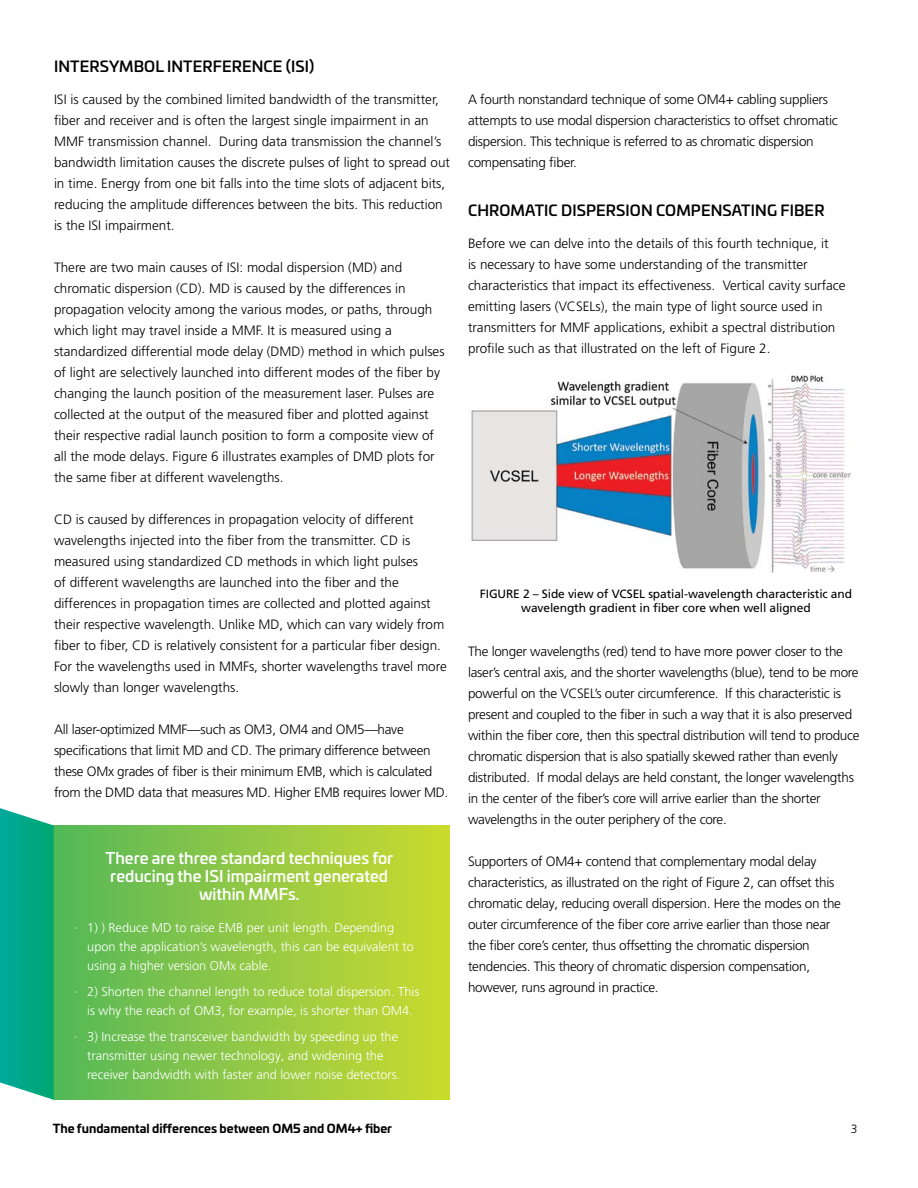
<style>
.page{position:relative;width:918px;height:1188px;background:#fff}
.page>*{position:absolute;margin:0;border:0;box-sizing:border-box;transform-origin:0 0}
.t1{font:500 15.75px/18px "Univia Pro";color:#fff;text-align:center}
.t2{font:500 15px "Univia Pro";letter-spacing:.01em;color:#000}
.t3{font:300 13.5px/21px "Frutiger LT Pro";color:#000}
.t4{font:300 13.5px/21px "Frutiger LT Pro";letter-spacing:-.02em;color:#000}
.t5{font:300 12.75px/18.8px "Frutiger LT Pro";color:#fff}
.t6{font:12px/14.4px "Frutiger LT Pro";letter-spacing:-.01em;color:#000;text-align:center}
.t7{font:700 12px "Univia Pro";color:#000}
.t8{font:300 12px "Frutiger LT Pro";color:#000}
</style>
<div class="page">
<div style="left:54px;top:825px;width:396px;height:275px;background:linear-gradient(to right,#56b85a,#cdda2f)"></div>
<svg style="left:0;top:808px;width:54px;height:292px;background:#0fad8d"></svg>
<img style="left:471px;top:375px;width:380px;height:197px">
<p class="t2" style="left:54px;top:55px;width:262px">INTERSYMBOL INTERFERENCE (ISI)</p>
<p class="t3" style="left:54px;top:88px;width:398px">ISI is caused by the combined limited bandwidth of the transmitter, fiber and receiver and is often the largest single impairment in an MMF transmission channel. During data transmission the channel’s bandwidth limitation causes the discrete pulses of light to spread out in time. Energy from one bit falls into the time slots of adjacent bits, reducing the amplitude differences between the bits. This reduction is the ISI impairment.</p>
<p class="t3" style="left:54px;top:256px;width:392px">There are two main causes of ISI: modal dispersion (MD) and chromatic dispersion (CD). MD is caused by the differences in propagation velocity among the various modes, or paths, through which light may travel inside a MMF. It is measured using a standardized differential mode delay (DMD) method in which pulses of light are selectively launched into different modes of the fiber by changing the launch position of the measurement laser. Pulses are collected at the output of the measured fiber and plotted against their respective radial launch position to form a composite view of all the mode delays. Figure 6 illustrates examples of DMD plots for the same fiber at different wavelengths.</p>
<p class="t3" style="left:54px;top:509px;width:394px">CD is caused by differences in propagation velocity of different wavelengths injected into the fiber from the transmitter. CD is measured using standardized CD methods in which light pulses<br>of different wavelengths are launched into the fiber and the differences in propagation times are collected and plotted against their respective wavelength. Unlike MD, which can vary widely from fiber to fiber, CD is relatively consistent for a particular fiber design.<br>For the wavelengths used in MMFs, shorter wavelengths travel more slowly than longer wavelengths.</p>
<p class="t4" style="left:54px;top:719px;width:396px">All laser-optimized MMF—such as OM3, OM4 and OM5—have specifications that limit MD and CD. The primary difference between these OMx grades of fiber is their minimum EMB, which is calculated from the DMD data that measures MD. Higher EMB requires lower MD.</p>
<p class="t1" style="left:106px;top:848px;width:289px">There are three standard techniques for reducing the ISI impairment generated within MMFs.</p>
<p class="t5" style="left:87px;top:919px;width:328px;text-indent:-14px">· 1) ) Reduce MD to raise EMB per unit length. Depending upon the application’s wavelength, this can be equivalent to using a higher version OMx cable.</p>
<p class="t5" style="left:74px;top:982px;width:347px;text-align:center">· 2) Shorten the channel length to reduce total dispersion. This is why the reach of OM3, for example, is shorter than OM4.</p>
<p class="t5" style="left:87px;top:1027px;width:314px;text-indent:-14px">· 3) Increase the transceiver bandwidth by speeding up the transmitter using newer technology, and widening the receiver bandwidth with faster and lower noise detectors.</p>
<p class="t4" style="left:468px;top:89px;width:371px">A fourth nonstandard technique of some OM4+ cabling suppliers attempts to use modal dispersion characteristics to offset chromatic dispersion. This technique is referred to as chromatic dispersion compensating fiber.</p>
<p class="t2" style="left:468px;top:199px;width:358px">CHROMATIC DISPERSION COMPENSATING FIBER</p>
<p class="t3" style="left:468px;top:232px;width:379px">Before we can delve into the details of this fourth technique, it<br>is necessary to have some understanding of the transmitter characteristics that impact its effectiveness. Vertical cavity surface emitting lasers (VCSELs), the main type of light source used in transmitters for MMF applications, exhibit a spectral distribution profile such as that illustrated on the left of Figure 2.</p>
<p class="t6" style="left:480px;top:586px;width:374px">FIGURE 2 – Side view of VCSEL spatial-wavelength characteristic and wavelength gradient in fiber core when well aligned</p>
<p class="t4" style="left:468px;top:641px;width:393px">The longer wavelengths (red) tend to have more power closer to the laser’s central axis, and the shorter wavelengths (blue), tend to be more powerful on the VCSEL’s outer circumference. If this characteristic is present and coupled to the fiber in such a way that it is also preserved within the fiber core, then this spectral distribution will tend to produce chromatic dispersion that is also spatially skewed rather than evenly distributed. If modal delays are held constant, the longer wavelengths in the center of the fiber’s core will arrive earlier than the shorter wavelengths in the outer periphery of the core.</p>
<p class="t4" style="left:468px;top:851px;width:375px">Supporters of OM4+ contend that complementary modal delay characteristics, as illustrated on the right of Figure 2, can offset this chromatic delay, reducing overall dispersion. Here the modes on the outer circumference of the fiber core arrive earlier than those near the fiber core’s center, thus offsetting the chromatic dispersion tendencies. This theory of chromatic dispersion compensation, however, runs aground in practice.</p>
<p class="t7" style="left:53px;top:1119px;width:341px">The fundamental differences between OM5 and OM4+ fiber</p>
<p class="t8" style="left:851px;top:1121px;width:8px">3</p>
</div>
